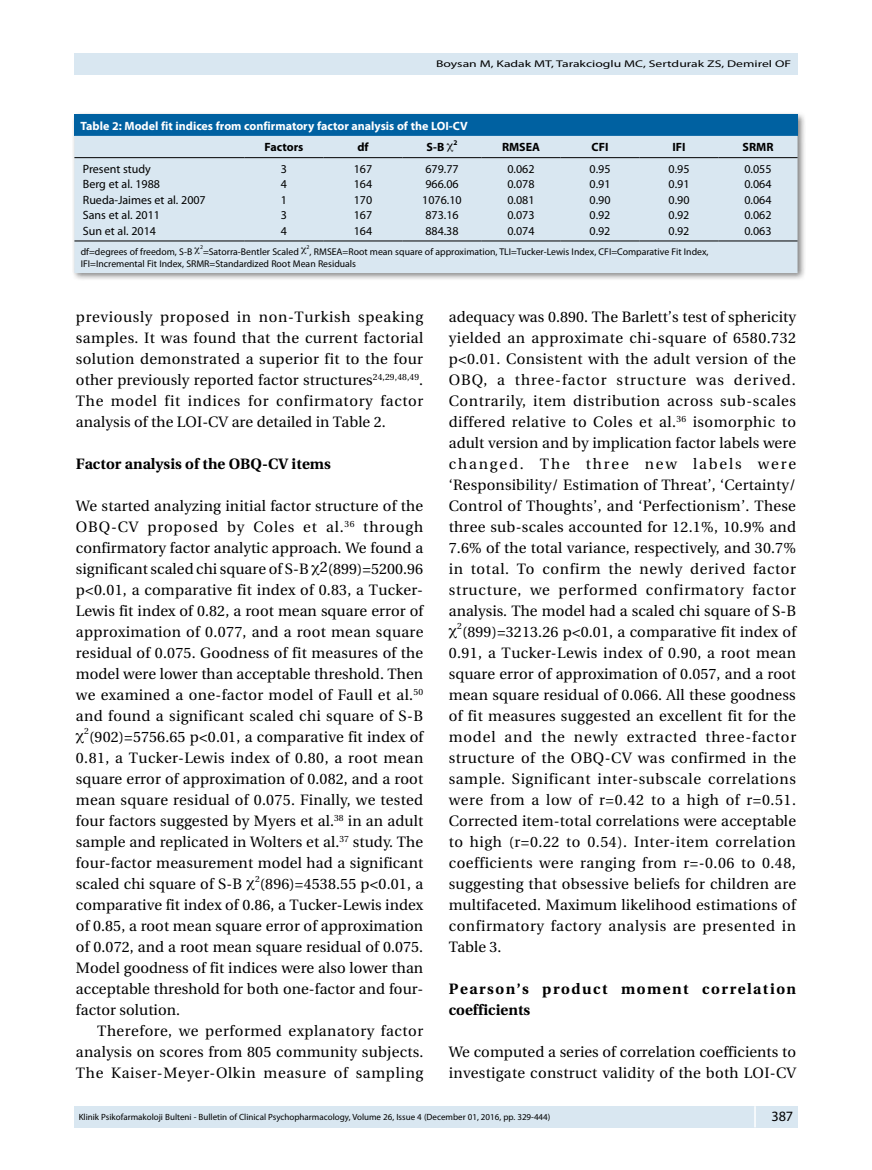
<style>
.page{position:relative;width:872px;height:1170px;background:#fff}
.page>*{position:absolute;margin:0;border:0;box-sizing:border-box;transform-origin:0 0}
.t1{font:15px/21px "Utopia Medium Tr";letter-spacing:.015em;color:#000;text-align:justify}
.t2{font:15px/21px "Utopia Bold Tr";letter-spacing:.1em;color:#000}
.t3{font:15px "Utopia Bold Tr";letter-spacing:.005em;color:#000}
.t4{font:14.25px "Myriad Pro";color:#000}
.t5{font:12px "Myriad Pro";color:#000}
.t6{font:700 12px "Myriad Pro";color:#fff}
.t7{font:700 12px "Myriad Pro";color:#000}
.t8{font:9.75px/12px "Myriad Pro";color:#000}
.t9{font:9.75px "Myriad Pro";color:#000;scale:1.4 1}
.t10{font:9px "Myriad Pro";color:#000}
.t11{font:9px "Utopia Medium Tr";color:#000}
.t12{font:700 7.2px "Myriad Pro";color:#000}
.t13{font:5.85px "Myriad Pro";color:#000}
</style>
<div class="page">
<div style="left:74px;top:1106px;width:723px;height:21px;background:#d9e7f1"></div>
<svg style="left:754px;top:1106px;width:1px;height:21px"></svg>
<div style="left:74px;top:53px;width:723px;height:21px;background:#d9e7f1"></div>
<div style="left:71px;top:111px;width:735px;height:171px;background:#000;opacity:.5"></div>
<div style="left:74px;top:115px;width:723px;height:21px;background:#0061a1"></div>
<div style="left:74px;top:136px;width:723px;height:137px;background:#d9e7f1"></div>
<hr style="left:74px;top:240px;width:170px;height:1px;background:#000">
<hr style="left:244px;top:240px;width:79px;height:1px;background:#000">
<hr style="left:323px;top:240px;width:79px;height:1px;background:#000">
<hr style="left:402px;top:240px;width:79px;height:1px;background:#000">
<hr style="left:481px;top:240px;width:79px;height:1px;background:#000">
<hr style="left:560px;top:240px;width:79px;height:1px;background:#000">
<hr style="left:639px;top:240px;width:79px;height:1px;background:#000">
<hr style="left:718px;top:240px;width:79px;height:1px;background:#000">
<hr style="left:74px;top:157px;width:170px;height:1px;background:#000">
<hr style="left:244px;top:157px;width:79px;height:1px;background:#000">
<hr style="left:323px;top:157px;width:79px;height:1px;background:#000">
<hr style="left:402px;top:157px;width:79px;height:1px;background:#000">
<hr style="left:481px;top:157px;width:79px;height:1px;background:#000">
<hr style="left:560px;top:157px;width:79px;height:1px;background:#000">
<hr style="left:639px;top:157px;width:79px;height:1px;background:#000">
<hr style="left:718px;top:157px;width:79px;height:1px;background:#000">
<svg style="left:447px;top:143px;width:6px;height:9px"></svg>
<svg style="left:195px;top:248px;width:5px;height:6px"></svg>
<svg style="left:301px;top:248px;width:5px;height:6px"></svg>
<p class="t9" style="left:436px;top:58px;width:255px">Boysan M, Kadak MT, Tarakcioglu MC, Sertdurak ZS, Demirel OF</p>
<p class="t6" style="left:80px;top:118px;width:389px">Table 2: Model fit indices from confirmatory factor analysis of the LOI-CV</p>
<p class="t7" style="left:265px;top:139px;width:40px">Factors</p>
<p class="t7" style="left:357px;top:139px;width:13px">df</p>
<p class="t7" style="left:426px;top:139px;width:19px">S-B</p>
<p class="t12" style="left:453px;top:138px;width:5px">2</p>
<p class="t7" style="left:502px;top:139px;width:40px">RMSEA</p>
<p class="t7" style="left:591px;top:139px;width:18px">CFI</p>
<p class="t7" style="left:672px;top:139px;width:15px">IFI</p>
<p class="t7" style="left:742px;top:139px;width:32px">SRMR</p>
<p class="t5" style="left:83px;top:162px;width:69px">Present study</p>
<p class="t5" style="left:281px;top:162px;width:8px">3</p>
<p class="t5" style="left:354px;top:162px;width:20px">167</p>
<p class="t5" style="left:425px;top:162px;width:35px">679.77</p>
<p class="t5" style="left:507px;top:162px;width:29px">0.062</p>
<p class="t5" style="left:589px;top:162px;width:22px">0.95</p>
<p class="t5" style="left:668px;top:162px;width:22px">0.95</p>
<p class="t5" style="left:744px;top:162px;width:29px">0.055</p>
<p class="t5" style="left:83px;top:177px;width:79px">Berg et al. 1988</p>
<p class="t5" style="left:281px;top:177px;width:8px">4</p>
<p class="t5" style="left:354px;top:177px;width:20px">164</p>
<p class="t5" style="left:425px;top:177px;width:35px">966.06</p>
<p class="t5" style="left:507px;top:177px;width:29px">0.078</p>
<p class="t5" style="left:589px;top:177px;width:22px">0.91</p>
<p class="t5" style="left:668px;top:177px;width:22px">0.91</p>
<p class="t5" style="left:744px;top:177px;width:29px">0.064</p>
<p class="t5" style="left:83px;top:192px;width:124px">Rueda-Jaimes et al. 2007</p>
<p class="t5" style="left:281px;top:192px;width:8px">1</p>
<p class="t5" style="left:354px;top:192px;width:20px">170</p>
<p class="t5" style="left:422px;top:192px;width:41px">1076.10</p>
<p class="t5" style="left:507px;top:192px;width:29px">0.081</p>
<p class="t5" style="left:589px;top:192px;width:22px">0.90</p>
<p class="t5" style="left:668px;top:192px;width:22px">0.90</p>
<p class="t5" style="left:744px;top:192px;width:29px">0.064</p>
<p class="t5" style="left:83px;top:208px;width:79px">Sans et al. 2011</p>
<p class="t5" style="left:281px;top:208px;width:8px">3</p>
<p class="t5" style="left:354px;top:208px;width:20px">167</p>
<p class="t5" style="left:425px;top:208px;width:35px">873.16</p>
<p class="t5" style="left:507px;top:208px;width:29px">0.073</p>
<p class="t5" style="left:589px;top:208px;width:22px">0.92</p>
<p class="t5" style="left:668px;top:208px;width:22px">0.92</p>
<p class="t5" style="left:744px;top:208px;width:29px">0.062</p>
<p class="t5" style="left:83px;top:223px;width:75px">Sun et al. 2014</p>
<p class="t5" style="left:281px;top:223px;width:8px">4</p>
<p class="t5" style="left:354px;top:223px;width:20px">164</p>
<p class="t5" style="left:425px;top:223px;width:35px">884.38</p>
<p class="t5" style="left:507px;top:223px;width:29px">0.074</p>
<p class="t5" style="left:589px;top:223px;width:22px">0.92</p>
<p class="t5" style="left:668px;top:223px;width:22px">0.92</p>
<p class="t5" style="left:744px;top:223px;width:29px">0.063</p>
<p class="t8" style="left:81px;top:245px;width:113px">df=degrees of freedom, S-B</p>
<p class="t13" style="left:307px;top:243px;width:5px">2</p>
<p class="t8" style="left:81px;top:245px;width:629px;text-indent:229px">, RMSEA=Root mean square of approximation, TLI=Tucker-Lewis Index, CFI=Comparative Fit Index,<br>IFI=Incremental Fit Index, SRMR=Standardized Root Mean Residuals</p>
<p class="t13" style="left:200px;top:243px;width:5px">2</p>
<p class="t8" style="left:203px;top:245px;width:97px">=Satorra-Bentler Scaled</p>
<p class="t1" style="left:76px;top:306px;width:349px">previously proposed in non-Turkish speaking samples. It was found that the current factorial solution demonstrated a superior fit to the four other previously reported factor structures<sup>24,29,48,49</sup>.<br>The model fit indices for confirmatory factor analysis of the LOI-CV are detailed in Table 2.</p>
<p class="t3" style="left:76px;top:455px;width:256px">Factor analysis of the OBQ-CV items</p>
<p class="t1" style="left:76px;top:495px;width:349px">We started analyzing initial factor structure of the OBQ-CV proposed by Coles et al.<sup>36</sup> through confirmatory factor analytic approach. We found a significant scaled chi square of S-B 2(899)=5200.96 p&lt;0.01, a comparative fit index of 0.83, a Tucker-Lewis fit index of 0.82, a root mean square error of approximation of 0.077, and a root mean square residual of 0.075. Goodness of fit measures of the model were lower than acceptable threshold. Then we examined a one-factor model of Faull et al.<sup>50 </sup>and found a significant scaled chi square of S-B</p>
<p class="t11" style="left:84px;top:726px;width:6px">2</p>
<p class="t1" style="left:76px;top:726px;width:349px;text-indent:13px">(902)=5756.65 p&lt;0.01, a comparative fit index of 0.81, a Tucker-Lewis index of 0.80, a root mean square error of approximation of 0.082, and a root mean square residual of 0.075. Finally, we tested four factors suggested by Myers et al.<sup>38</sup> in an adult sample and replicated in Wolters et al.<sup>37</sup> study. The four-factor measurement model had a significant scaled chi square of S-B</p>
<p class="t11" style="left:255px;top:873px;width:6px">2</p>
<p class="t1" style="left:76px;top:873px;width:349px;text-indent:184px">(896)=4538.55 p&lt;0.01, a comparative fit index of 0.86, a Tucker-Lewis index of 0.85, a root mean square error of approximation of 0.072, and a root mean square residual of 0.075.<br>Model goodness of fit indices were also lower than acceptable threshold for both one-factor and four&shy;factor solution.</p>
<p class="t1" style="left:76px;top:1020px;width:349px;text-indent:21px">Therefore, we performed explanatory factor analysis on scores from 805 community subjects.<br>The Kaiser-Meyer-Olkin measure of sampling</p>
<p class="t1" style="left:449px;top:306px;width:349px">adequacy was 0.890. The Barlett’s test of sphericity yielded an approximate chi-square of 6580.732 p&lt;0.01. Consistent with the adult version of the OBQ, a three-factor structure was derived.<br>Contrarily, item distribution across sub-scales differed relative to Coles et al.<sup>36</sup> isomorphic to adult version and by implication factor labels were changed. The three new labels were ‘Responsibility/ Estimation of Threat’, ‘Certainty/ Control of Thoughts’, and ‘Perfectionism’. These three sub-scales accounted for 12.1%, 10.9% and 7.6% of the total variance, respectively, and 30.7% in total. To confirm the newly derived factor structure, we performed confirmatory factor analysis. The model had a scaled chi square of S-B</p>
<p class="t11" style="left:457px;top:621px;width:6px">2</p>
<p class="t1" style="left:449px;top:621px;width:349px;text-indent:13px">(899)=3213.26 p&lt;0.01, a comparative fit index of 0.91, a Tucker-Lewis index of 0.90, a root mean square error of approximation of 0.057, and a root mean square residual of 0.066. All these goodness of fit measures suggested an excellent fit for the model and the newly extracted three-factor structure of the OBQ-CV was confirmed in the sample. Significant inter-subscale correlations were from a low of r=0.42 to a high of r=0.51.<br>Corrected item-total correlations were acceptable to high (r=0.22 to 0.54). Inter-item correlation coefficients were ranging from r=-0.06 to 0.48, suggesting that obsessive beliefs for children are multifaceted. Maximum likelihood estimations of confirmatory factory analysis are presented in Table 3.</p>
<p class="t2" style="left:449px;top:978px;width:349px">Pearson’s product moment correlation coefficients</p>
<p class="t1" style="left:449px;top:1041px;width:349px">We computed a series of correlation coefficients to investigate construct validity of the both LOI-CV</p>
<p class="t10" style="left:79px;top:1111px;width:473px">Klinik Psikofarmakoloji Bulteni - Bulletin of Clinical Psychopharmacology, Volume 26, Issue 4 (December 01, 2016, pp. 329-444)</p>
<p class="t4" style="left:771px;top:1107px;width:23px">387</p>
</div>
